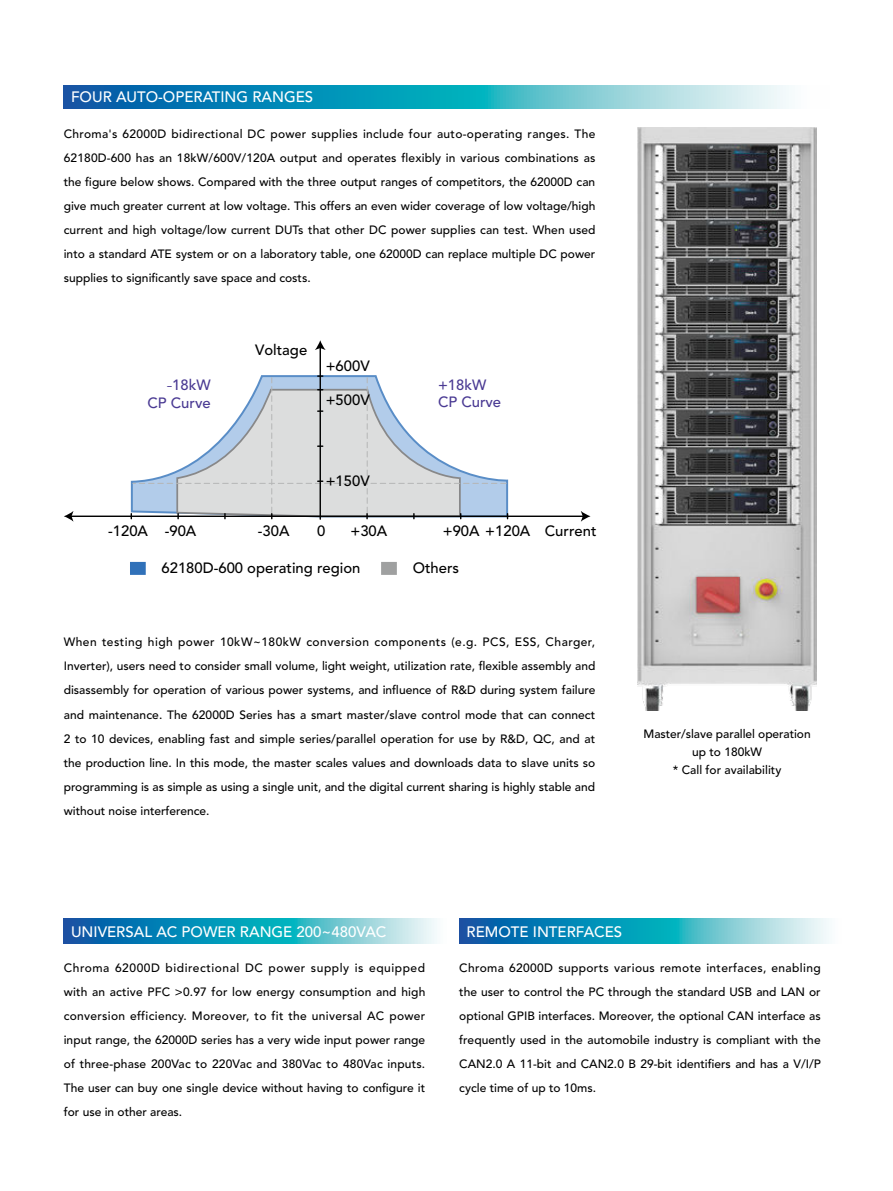
<style>
.page{position:relative;width:893px;height:1191px;background:#fff}
.page>*{position:absolute;margin:0;border:0;box-sizing:border-box;transform-origin:0 0}
.t1{font:500 15px "Avenir";color:#fff}
.t2{font:500 14.85px "Avenir";color:#000}
.t3{font:500 14.85px/17.9px "Avenir";color:#4a3a93}
.t4{font:500 12px/24px "Avenir";color:#000;text-align:justify}
.s1{font-family:"Adobe Ming Std";font-weight:300}
</style>
<div class="page">
<svg style="left:64px;top:85px;width:725px;height:23px;background:#42a8c5"></svg>
<div style="left:130px;top:562px;width:16px;height:13px;background:#3071b9"></div>
<div style="left:381px;top:562px;width:16px;height:13px;background:#9fa0a0"></div>
<hr style="left:71px;top:515px;width:513px;height:2px;background:#000">
<svg style="left:64px;top:511px;width:9px;height:10px"></svg>
<svg style="left:581px;top:511px;width:9px;height:10px"></svg>
<hr style="left:320px;top:347px;width:1px;height:172px;background:#000">
<svg style="left:315px;top:340px;width:11px;height:10px"></svg>
<svg style="left:131px;top:375px;width:377px;height:144px"></svg>
<img style="left:638px;top:128px;width:178px;height:582px">
<svg style="left:64px;top:918px;width:373px;height:25px;background:#3aa5c3"></svg>
<svg style="left:459px;top:918px;width:370px;height:25px;background:#41a6c5"></svg>
<p class="t1" style="left:71px;top:91px;width:244px">FOUR AUTO-OPERATING RANGES</p>
<p class="t4" style="left:64px;top:123px;width:533px">Chroma's 62000D bidirectional DC power supplies include four auto-operating ranges. The 62180D-600 has an 18kW/600V/120A output and operates flexibly in various combinations as the figure below shows. Compared with the three output ranges of competitors, the 62000D can give much greater current at low voltage. This offers an even wider coverage of low voltage/high current and high voltage/low current DUTs that other DC power supplies can test. When used into a standard ATE system or on a laboratory table, one 62000D can replace multiple DC power supplies to significantly save space and costs.</p>
<p class="t3" style="left:147px;top:377px;width:65px;text-align:right"><span class="s1">-</span>18kW<br>CP Curve</p>
<p class="t2" style="left:255px;top:343px;width:54px">Voltage</p>
<p class="t2" style="left:326px;top:359px;width:45px">+600V</p>
<p class="t2" style="left:326px;top:394px;width:45px">+500V</p>
<p class="t2" style="left:326px;top:474px;width:45px">+150V</p>
<p class="t3" style="left:438px;top:377px;width:65px">+18kW<br>CP Curve</p>
<p class="t2" style="left:258px;top:524px;width:33px">-30A</p>
<p class="t2" style="left:317px;top:524px;width:10px">0</p>
<p class="t2" style="left:443px;top:524px;width:155px">+90A +120A Current</p>
<p class="t2" style="left:108px;top:524px;width:90px">-120A -90A</p>
<p class="t2" style="left:350px;top:524px;width:38px">+30A</p>
<p class="t2" style="left:162px;top:561px;width:200px">62180D-600 operating region</p>
<p class="t2" style="left:413px;top:561px;width:48px">Others</p>
<p class="t4" style="left:64px;top:631px;width:533px">When testing high power 10kW~180kW conversion components (e.g. PCS, ESS, Charger, Inverter), users need to consider small volume, light weight, utilization rate, flexible assembly and disassembly for operation of various power systems, and influence of R&amp;D during system failure and maintenance. The 62000D Series has a smart master/slave control mode that can connect 2 to 10 devices, enabling fast and simple series/parallel operation for use by R&amp;D, QC, and at the production line. In this mode, the master scales values and downloads data to slave units so programming is as simple as using a single unit, and the digital current sharing is highly stable and without noise interference.</p>
<p class="t4" style="left:644px;top:725px;width:169px;line-height:18px;text-align:center">Master/slave parallel operation up to 180kW<br>* Call for availability</p>
<p class="t1" style="left:71px;top:925px;width:317px">UNIVERSAL AC POWER RANGE 200~480VAC</p>
<p class="t1" style="left:466px;top:925px;width:157px">REMOTE INTERFACES</p>
<p class="t4" style="left:64px;top:957px;width:363px">Chroma 62000D bidirectional DC power supply is equipped with an active PFC &gt;0.97 for low energy consumption and high conversion efficiency. Moreover, to fit the universal AC power input range, the 62000D series has a very wide input power range of three-phase 200Vac to 220Vac and 380Vac to 480Vac inputs.<br>The user can buy one single device without having to configure it for use in other areas.</p>
<p class="t4" style="left:459px;top:957px;width:363px">Chroma 62000D supports various remote interfaces, enabling the user to control the PC through the standard USB and LAN or optional GPIB interfaces. Moreover, the optional CAN interface as frequently used in the automobile industry is compliant with the CAN2.0 A 11-bit and CAN2.0 B 29-bit identifiers and has a V/I/P cycle time of up to 10ms.</p>
</div>
